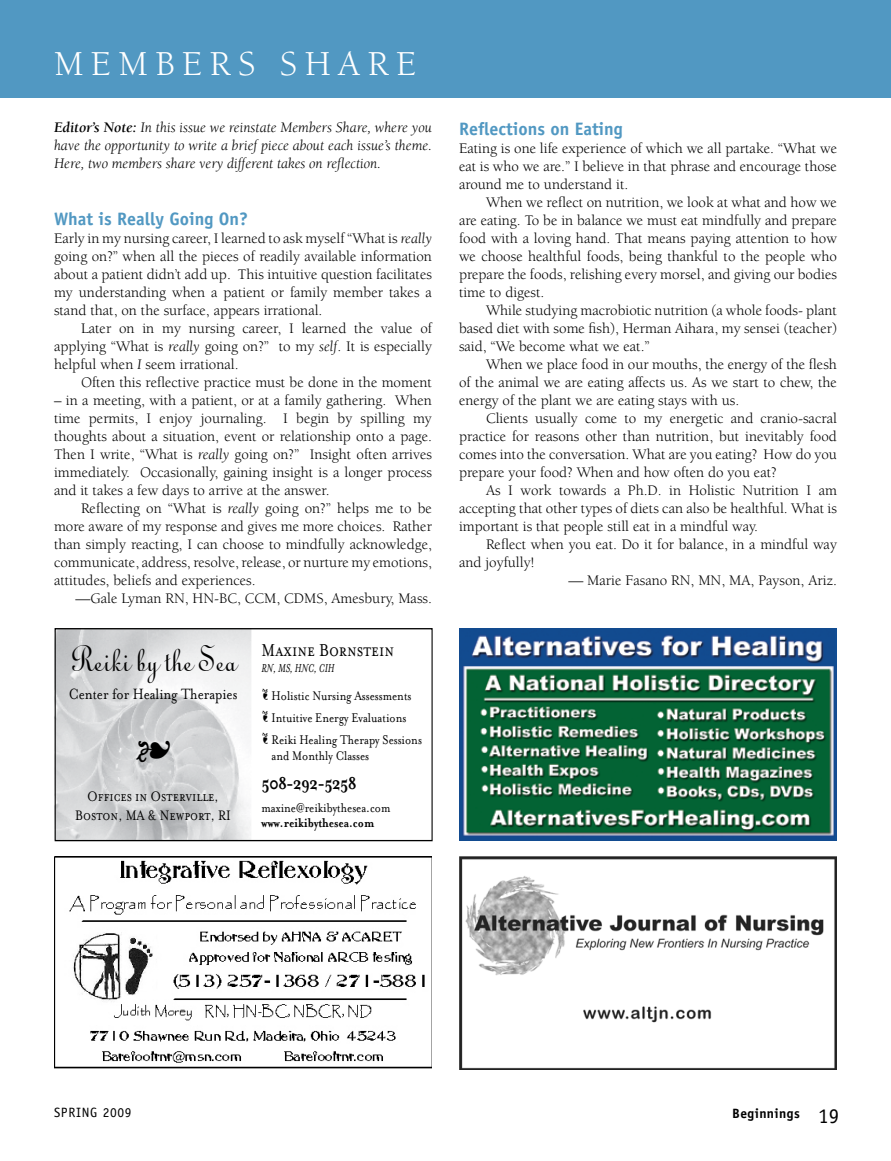
<style>
.page{position:relative;width:891px;height:1161px;background:#fff}
.page>*{position:absolute;margin:0;border:0;box-sizing:border-box;transform-origin:0 0}
.t1{font:40.95px "Linoscript";color:#000;scale:.84 1}
.t2{font:36px "Berkeley";color:#fff}
.t3{font:19.8px "Mrs Eaves Small Caps";color:#000;scale:.84 1}
.t4{font:700 19.8px "Mrs Eaves";letter-spacing:-.05em;color:#000;scale:.84 1}
.t5{font:700 18px "Officina Sans";color:#5198c2}
.t6{font:17.1px "Mrs Eaves Roman";color:#000;scale:.84 1}
.t7{font:15.75px/19px "Mrs Eaves Small Caps";color:#000;text-align:center;scale:.84 1}
.t8{font:15px/18px "Berkeley";color:#000;text-align:justify}
.t9{font:italic 15px/18px "Berkeley";color:#000;text-align:justify}
.t10{font:14.55px/22.4px "Mrs Eaves Roman";color:#000;scale:.84 1}
.t11{font:700 14.55px "Mrs Eaves";color:#000;scale:.84 1}
.t12{font:700 13.5px "Officina Sans";letter-spacing:.03em;color:#000}
.t13{font:13.5px "Officina Sans";color:#000}
.t14{font:italic 13.2px "Mrs Eaves";color:#000;scale:.84 1}
.s1{font-weight:700}
.s2{font-style:italic}
.s3{font-weight:400;font-size:21px}
</style>
<div class="page">
<img style="left:459px;top:857px;width:378px;height:212px">
<img style="left:54px;top:857px;width:378px;height:212px">
<img style="left:54px;top:628px;width:197px;height:212px">
<div style="left:55px;top:628px;width:378px;height:213px;border:1px solid #000"></div>
<img style="left:459px;top:628px;width:378px;height:212px">
<div style="left:0;top:0;width:891px;height:98px;background:#5198c2"></div>
<svg style="left:136px;top:741px;width:34px;height:21px"></svg>
<h2 class="t2" style="left:54px;top:44px;width:65px">Members</h2>
<h2 class="t2" style="left:280px;top:44px;width:54px">Share</h2>
<p class="t9" style="left:54px;top:118px;width:379px"><span class="s1">Editor’s Note:</span> In this issue we reinstate Members Share, where you have the opportunity to write a brief piece about each issue’s theme.<br>Here, two members share very different takes on reflection.</p>
<p class="t5" style="left:54px;top:207px;width:196px">What is Really Going On?</p>
<p class="t8" style="left:54px;top:229px;width:380px">Early in my nursing career, I learned to ask myself “What is <span class="s2">really </span>going on?” when all the pieces of readily available information about a patient didn’t add up. This intuitive question facilitates my understanding when a patient or family member takes a stand that, on the surface, appears irrational.</p>
<p class="t8" style="left:54px;top:319px;width:380px;text-indent:27px">Later on in my nursing career, I learned the value of applying “What is <span class="s2">really</span> going on?” to my <span class="s2">self</span>. It is especially helpful when <span class="s2">I</span> seem irrational.</p>
<p class="t8" style="left:81px;top:373px;width:352px">Often this reflective practice must be done in the moment</p>
<p class="t8" style="left:54px;top:391px;width:380px">– in a meeting, with a patient, or at a family gathering. When time permits, I enjoy journaling. I begin by spilling my thoughts about a situation, event or relationship onto a page.<br>Then I write, “What is <span class="s2">really</span> going on?” Insight often arrives immediately. Occasionally, gaining insight is a longer process and it takes a few days to arrive at the answer.</p>
<p class="t8" style="left:54px;top:499px;width:380px;text-indent:27px">Reflecting on “What is <span class="s2">really</span> going on?” helps me to be more aware of my response and gives me more choices. Rather than simply reacting, I can choose to mindfully acknowledge, communicate, address, resolve, release, or nurture my emotions, attitudes, beliefs and experiences.</p>
<p class="t8" style="left:76px;top:589px;width:358px">—Gale Lyman RN, HN-BC, CCM, CDMS, Amesbury, Mass.</p>
<h1 class="t1" style="left:70px;top:638px;width:198px">Reiki by the Sea</h1>
<p class="t6" style="left:69px;top:685px;width:202px">Center for Healing Therapies</p>
<p class="t7" style="left:75px;top:788px;width:187px">Offices in Osterville,<br>Boston, MA &amp; Newport, RI</p>
<h3 class="t3" style="left:261px;top:640px;width:160px">Maxine Bornstein</h3>
<p class="t14" style="left:261px;top:661px;width:88px">RN, MS, HNC, CIH</p>
<p class="t10" style="left:272px;top:684px;width:181px">Holistic Nursing Assessments<br>Intuitive Energy Evaluations<br>Reiki Healing Therapy Sessions</p>
<p class="t10" style="left:271px;top:745px;width:118px">and Monthly Classes</p>
<h3 class="t4" style="left:262px;top:772px;width:115px">508-292-5258</h3>
<p class="t10" style="left:262px;top:796px;width:155px">maxine@reikibythesea.com</p>
<p class="t11" style="left:262px;top:815px;width:136px">www.reikibythesea.com</p>
<p class="t5" style="left:459px;top:117px;width:165px">Reflections on Eating</p>
<p class="t8" style="left:459px;top:139px;width:380px">Eating is one life experience of which we all partake. “What we eat is who we are.” I believe in that phrase and encourage those around me to understand it.</p>
<p class="t8" style="left:459px;top:193px;width:380px;text-indent:27px">When we reflect on nutrition, we look at what and how we are eating. To be in balance we must eat mindfully and prepare food with a loving hand. That means paying attention to how we choose healthful foods, being thankful to the people who prepare the foods, relishing every morsel, and giving our bodies time to digest.</p>
<p class="t8" style="left:459px;top:301px;width:380px;text-indent:27px">While studying macrobiotic nutrition (a whole foods- plant based diet with some fish), Herman Aihara, my sensei (teacher) said, “We become what we eat.”</p>
<p class="t8" style="left:459px;top:355px;width:379px;text-indent:27px">When we place food in our mouths, the energy of the flesh of the animal we are eating affects us. As we start to chew, the energy of the plant we are eating stays with us.</p>
<p class="t8" style="left:459px;top:409px;width:380px;text-indent:27px">Clients usually come to my energetic and cranio-sacral practice for reasons other than nutrition, but inevitably food comes into the conversation. What are you eating? How do you prepare your food? When and how often do you eat?</p>
<p class="t8" style="left:459px;top:481px;width:380px;text-indent:27px">As I work towards a Ph.D. in Holistic Nutrition I am accepting that other types of diets can also be healthful. What is important is that people still eat in a mindful way.</p>
<p class="t8" style="left:459px;top:535px;width:379px;text-indent:27px">Reflect when you eat. Do it for balance, in a mindful way and joyfully!</p>
<p class="t8" style="left:568px;top:571px;width:270px">— Marie Fasano RN, MN, MA, Payson, Ariz.</p>
<p class="t13" style="left:54px;top:1105px;width:9px">SPRING</p>
<p class="t13" style="left:103px;top:1105px;width:31px">2009</p>
<p class="t12" style="left:732px;top:1105px;width:109px">Beginnings <span class="s3">19</span></p>
</div>
